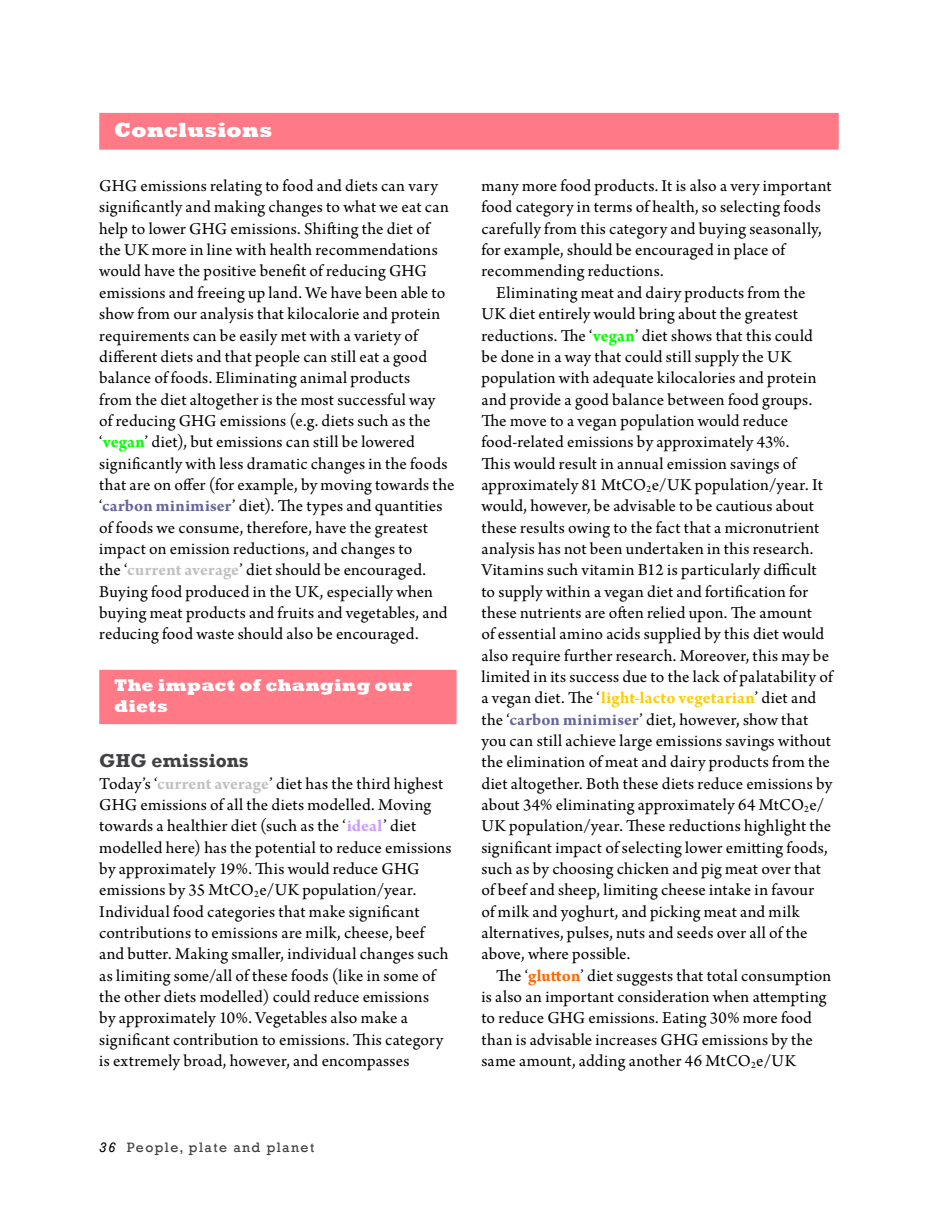
<style>
.page{position:relative;width:938px;height:1221px;background:#fff}
.page>*{position:absolute;margin:0;border:0;box-sizing:border-box;transform-origin:0 0}
.t1{font:800 21px "Rockwell";letter-spacing:.01em;color:#fff}
.t2{font:700 19.25px "Rockwell";letter-spacing:.005em;color:#414042}
.t3{font:17.5px/21.3px "Arno Pro";letter-spacing:.01em;color:#000}
.t4{font:800 17.5px/21.3px "Rockwell";letter-spacing:.02em;color:#fff}
.t5{font:14px "Rockwell";letter-spacing:.1em;color:#414042}
.s1{font-weight:700;color:#0f0}
.s2{font-weight:700;color:#669}
.s3{font-weight:700;color:#c0c0c0}
.s4{font-weight:700;color:#c9f}
.s5{font-weight:700;color:#fc0}
.s6{font-weight:700;color:#f60}
.s7{font-style:italic;color:#000}
</style>
<div class="page">
<div style="left:99px;top:670px;width:357px;height:54px;background:#ff7986"></div>
<div style="left:99px;top:113px;width:739px;height:37px;background:#ff7986"></div>
<p class="t1" style="left:114px;top:117px;width:160px">Conclusions</p>
<p class="t3" style="left:99px;top:176px;width:356px">GHG emissions relating to food and diets can vary significantly and making changes to what we eat can help to lower GHG emissions. Shifting the diet of the UK more in line with health recommendations would have the positive benefit of reducing GHG emissions and freeing up land. We have been able to show from our analysis that kilocalorie and protein requirements can be easily met with a variety of different diets and that people can still eat a good balance of foods. Eliminating animal products<br>from the diet altogether is the most successful way<br>of reducing GHG emissions (e.g. diets such as the ‘<span class="s1">vegan</span>’ diet), but emissions can still be lowered significantly with less dramatic changes in the foods that are on offer (for example, by moving towards the ‘<span class="s2">carbon minimiser</span>’ diet). The types and quantities of foods we consume, therefore, have the greatest impact on emission reductions, and changes to<br>the ‘<span class="s3">current average</span>’ diet should be encouraged.<br>Buying food produced in the UK, especially when buying meat products and fruits and vegetables, and reducing food waste should also be encouraged.</p>
<p class="t4" style="left:114px;top:674px;width:299px">The impact of changing our diets</p>
<p class="t2" style="left:99px;top:749px;width:151px">GHG emissions</p>
<p class="t3" style="left:99px;top:773px;width:354px">Today’s ‘<span class="s3">current average</span>’ diet has the third highest GHG emissions of all the diets modelled. Moving towards a healthier diet (such as the ‘<span class="s4">ideal</span>’ diet modelled here) has the potential to reduce emissions by approximately 19%. This would reduce GHG emissions by 35 MtCO<sub>2</sub>e/UK population/year.<br>Individual food categories that make significant contributions to emissions are milk, cheese, beef and butter. Making smaller, individual changes such as limiting some/all of these foods (like in some of the other diets modelled) could reduce emissions<br>by approximately 10%. Vegetables also make a significant contribution to emissions. This category is extremely broad, however, and encompasses</p>
<p class="t3" style="left:481px;top:176px;width:352px">many more food products. It is also a very important food category in terms of health, so selecting foods carefully from this category and buying seasonally, for example, should be encouraged in place of recommending reductions.</p>
<p class="t3" style="left:481px;top:283px;width:353px;text-indent:15px">Eliminating meat and dairy products from the UK diet entirely would bring about the greatest reductions. The ‘<span class="s1">vegan</span>’ diet shows that this could be done in a way that could still supply the UK population with adequate kilocalories and protein and provide a good balance between food groups.<br>The move to a vegan population would reduce food-related emissions by approximately 43%.<br>This would result in annual emission savings of approximately 81 MtCO<sub>2</sub>e/UK population/year. It would, however, be advisable to be cautious about these results owing to the fact that a micronutrient analysis has not been undertaken in this research.<br>Vitamins such vitamin B12 is particularly difficult to supply within a vegan diet and fortification for these nutrients are often relied upon. The amount<br>of essential amino acids supplied by this diet would also require further research. Moreover, this may be limited in its success due to the lack of palatability of a vegan diet. The ‘<span class="s5">light-lacto vegetarian</span>’ diet and the ‘<span class="s2">carbon minimiser</span>’ diet, however, show that you can still achieve large emissions savings without the elimination of meat and dairy products from the diet altogether. Both these diets reduce emissions by about 34% eliminating approximately 64 MtCO<sub>2</sub>e/ UK population/year. These reductions highlight the significant impact of selecting lower emitting foods, such as by choosing chicken and pig meat over that of beef and sheep, limiting cheese intake in favour<br>of milk and yoghurt, and picking meat and milk alternatives, pulses, nuts and seeds over all of the above, where possible.</p>
<p class="t3" style="left:481px;top:965px;width:351px;text-indent:15px">The ‘<span class="s6">glutton</span>’ diet suggests that total consumption is also an important consideration when attempting to reduce GHG emissions. Eating 30% more food than is advisable increases GHG emissions by the same amount, adding another 46 MtCO<sub>2</sub>e/UK</p>
<p class="t5" style="left:99px;top:1139px;width:216px"><span class="s7">36</span> People, plate and planet</p>
</div>
